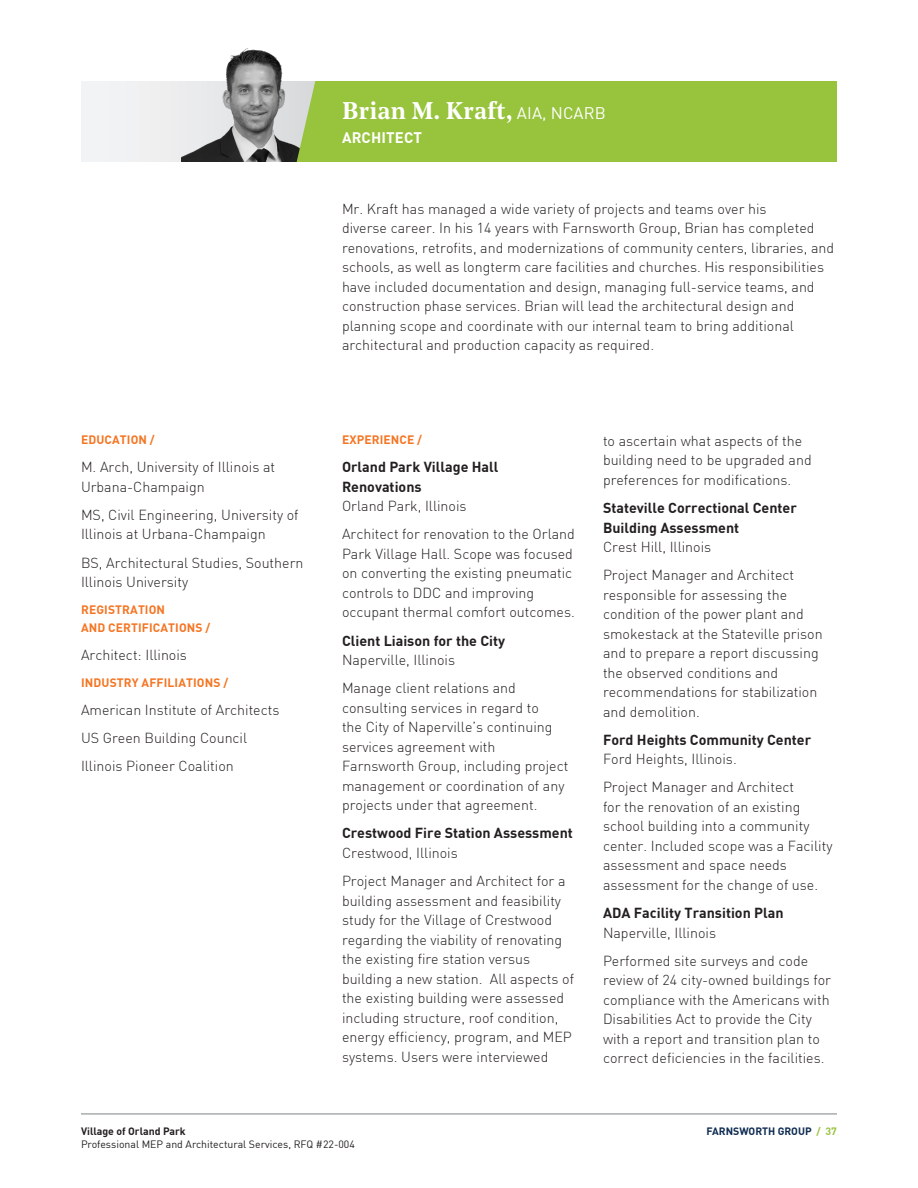
<style>
.page{position:relative;width:918px;height:1188px;background:#fff}
.page>*{position:absolute;margin:0;border:0;box-sizing:border-box;transform-origin:0 0}
.t1{font:600 24px "Noe Text";color:#fff}
.t2{font:700 15px "DINOT";letter-spacing:.01em;color:#fff}
.resume_project_descr{font:300 14.25px/19.5px "DINOT";color:#231f20}
.Body_Copy{font:300 14.25px/19.5px "DINOT";color:#231f20}
.resume_-_project_nam{font:700 14.25px/19.5px "DINOT";color:#231f20}
.resume_-_project_loc{font:300 14.25px "DINOT";color:#231f20}
.Body_Copy-2{font:700 14.25px/19.5px "DINOT";color:#231f20}
.resume_orange_header{font:700 12px/18px "DINOT";letter-spacing:.01em;color:#f57523}
.Body_Copy-3{font:700 12px "DINOT";letter-spacing:.01em;color:#f57523}
.t3{font:10.5px "DINOT";color:#231f20}
.t4{font:700 10.5px "DINOT";color:#231f20}
.t5{font:700 10.5px "DINOT";color:#0d2b51}
.s1{font-family:"DINOT";font-weight:400;font-size:16.5px}
.s2{color:#98c33c}
</style>
<div class="page">
<hr style="left:81px;top:1114px;width:756px;height:1px;background:#808285">
<div style="left:81px;top:81px;width:261px;height:81px;background:#f0f1f2"></div>
<img style="left:182px;top:48px;width:115px;height:114px">
<div style="left:297px;top:81px;width:540px;height:81px;background:#98c33c"></div>
<p class="t1" style="left:342px;top:92px;width:265px">Brian M. Kraft, <span class="s1">AIA, NCARB</span></p>
<p class="t2" style="left:342px;top:125px;width:81px">ARCHITECT</p>
<p class="resume_orange_header" style="left:81px;top:430px;width:75px">EDUCATION /</p>
<p class="Body_Copy" style="left:81px;top:456px;width:196px">M. Arch, University of Illinois at<br>Urbana-Champaign</p>
<p class="Body_Copy" style="left:81px;top:504px;width:219px">MS, Civil Engineering, University of<br>Illinois at Urbana-Champaign</p>
<p class="Body_Copy" style="left:81px;top:552px;width:224px">BS, Architectural Studies, Southern<br>Illinois University</p>
<p class="resume_orange_header" style="left:81px;top:599px;width:131px">REGISTRATION<br>AND CERTIFICATIONS /</p>
<p class="Body_Copy" style="left:81px;top:644px;width:108px">Architect: Illinois</p>
<p class="Body_Copy-3" style="left:81px;top:673px;width:149px">INDUSTRY AFFILIATIONS /</p>
<p class="Body_Copy" style="left:81px;top:699px;width:200px">American Institute of Architects</p>
<p class="Body_Copy" style="left:81px;top:727px;width:168px">US Green Building Council</p>
<p class="Body_Copy" style="left:81px;top:755px;width:154px">Illinois Pioneer Coalition</p>
<p class="Body_Copy" style="left:342px;top:198px;width:494px">Mr. Kraft has managed a wide variety of projects and teams over his<br>diverse career. In his 14 years with Farnsworth Group, Brian has completed renovations, retrofits, and modernizations of community centers, libraries, and schools, as well as longterm care facilities and churches. His responsibilities have included documentation and design, managing full-service teams, and construction phase services. Brian will lead the architectural design and planning scope and coordinate with our internal team to bring additional architectural and production capacity as required.</p>
<p class="resume_orange_header" style="left:342px;top:430px;width:82px">EXPERIENCE /</p>
<p class="Body_Copy-2" style="left:342px;top:456px;width:158px">Orland Park Village Hall<br>Renovations</p>
<p class="Body_Copy" style="left:342px;top:495px;width:126px">Orland Park, Illinois</p>
<p class="Body_Copy" style="left:342px;top:523px;width:234px">Architect for renovation to the Orland Park Village Hall. Scope was focused on converting the existing pneumatic controls to DDC and improving occupant thermal comfort outcomes.</p>
<p class="resume_-_project_nam" style="left:342px;top:629px;width:165px">Client Liaison for the City</p>
<p class="resume_-_project_loc" style="left:342px;top:649px;width:115px">Naperville, Illinois</p>
<p class="resume_project_descr" style="left:342px;top:677px;width:228px">Manage client relations and consulting services in regard to<br>the City of Naperville’s continuing services agreement with<br>Farnsworth Group, including project management or coordination of any projects under that agreement.</p>
<p class="resume_-_project_nam" style="left:342px;top:822px;width:232px">Crestwood Fire Station Assessment</p>
<p class="resume_-_project_loc" style="left:342px;top:842px;width:117px">Crestwood, Illinois</p>
<p class="resume_project_descr" style="left:342px;top:870px;width:234px">Project Manager and Architect for a building assessment and feasibility study for the Village of Crestwood regarding the viability of renovating the existing fire station versus building a new station. All aspects of the existing building were assessed including structure, roof condition, energy efficiency, program, and MEP systems. Users were interviewed</p>
<p class="resume_project_descr" style="left:603px;top:430px;width:210px">to ascertain what aspects of the building need to be upgraded and preferences for modifications.</p>
<p class="resume_-_project_nam" style="left:603px;top:497px;width:195px">Stateville Correctional Center<br>Building Assessment</p>
<p class="resume_-_project_loc" style="left:603px;top:536px;width:110px">Crest Hill, Illinois</p>
<p class="resume_project_descr" style="left:603px;top:564px;width:221px">Project Manager and Architect responsible for assessing the condition of the power plant and smokestack at the Stateville prison and to prepare a report discussing the observed conditions and recommendations for stabilization and demolition.</p>
<p class="resume_-_project_nam" style="left:603px;top:729px;width:210px">Ford Heights Community Center</p>
<p class="resume_-_project_loc" style="left:603px;top:748px;width:135px">Ford Heights, Illinois.</p>
<p class="resume_project_descr" style="left:603px;top:776px;width:231px">Project Manager and Architect<br>for the renovation of an existing school building into a community center. Included scope was a Facility assessment and space needs assessment for the change of use.</p>
<p class="resume_-_project_nam" style="left:603px;top:902px;width:182px">ADA Facility Transition Plan</p>
<p class="resume_-_project_loc" style="left:603px;top:922px;width:115px">Naperville, Illinois</p>
<p class="resume_project_descr" style="left:603px;top:950px;width:230px">Performed site surveys and code review of 24 city-owned buildings for compliance with the Americans with Disabilities Act to provide the City with a report and transition plan to correct deficiencies in the facilities.</p>
<p class="t4" style="left:81px;top:1123px;width:106px">Village of Orland Park</p>
<p class="t3" style="left:81px;top:1136px;width:275px">Professional MEP and Architectural Services, RFQ #22-004</p>
<p class="t5" style="left:707px;top:1123px;width:132px">FARNSWORTH GROUP <span class="s2">/ 37</span></p>
</div>
